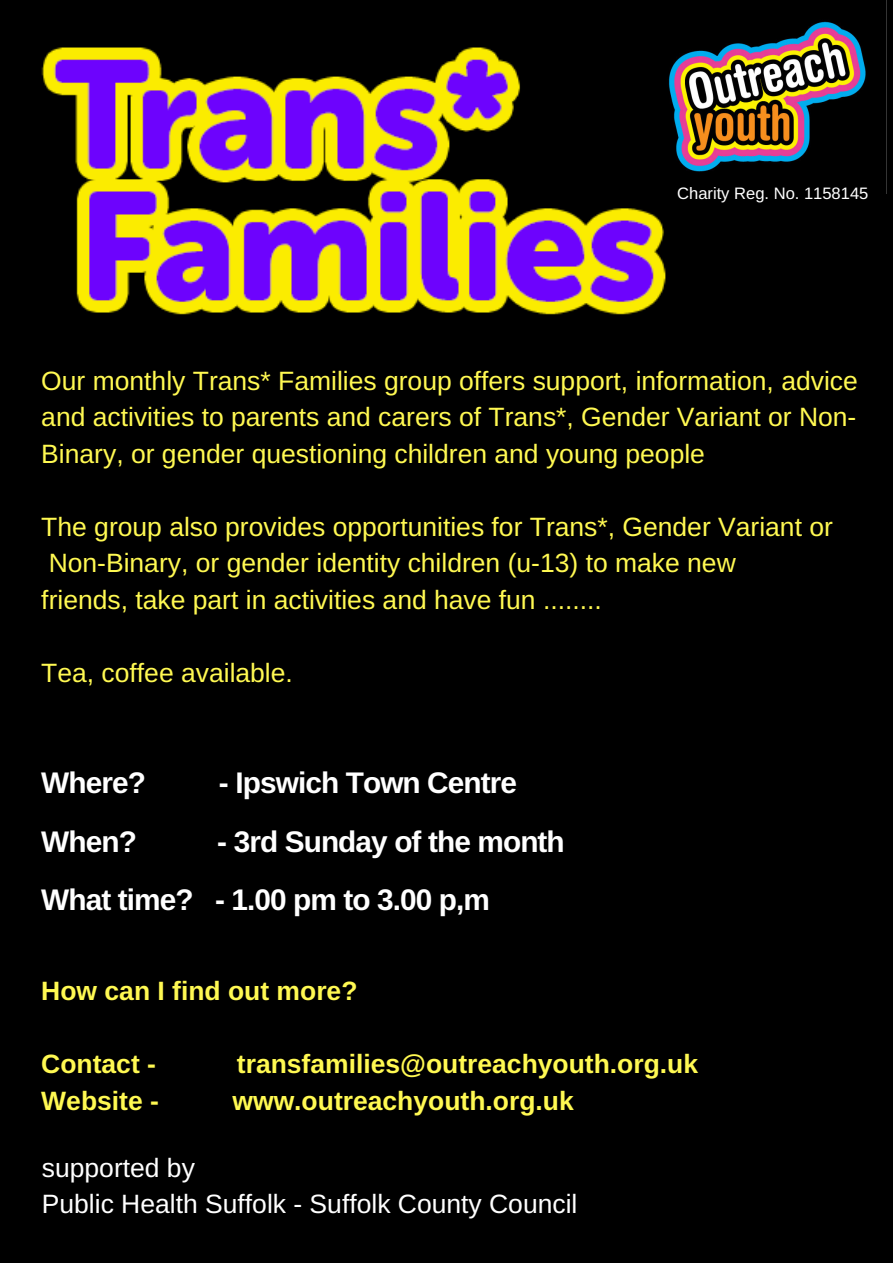
<style>
.page{position:relative;width:893px;height:1263px;background:#000}
.page>*{position:absolute;margin:0;border:0;box-sizing:border-box;transform-origin:0 0}
.t1{font:700 29.78px/58.5px "Arimo";letter-spacing:-.03em;color:#fff}
.t2{font:26.47px/36.6px "Arimo";color:#fff952;text-align:justify}
.t3{font:700 26.47px "Arimo";color:#fff952}
.t4{font:26.47px/36.6px "Arimo";color:#fff}
.t5{font:16.58px "Arimo";color:#fff}
</style>
<div class="page">
<img style="left:41px;top:47px;width:625px;height:268px">
<img style="left:644px;top:0;width:243px;height:193px">
<p class="t5" style="left:677px;top:184px;width:193px">Charity Reg. No. 1158145</p>
<p class="t2" style="left:41px;top:362px;width:818px">Our monthly Trans* Families group offers support, information, advice and activities to parents and carers of Trans*, Gender Variant or Non-Binary, or gender questioning children and young people</p>
<p class="t2" style="left:41px;top:508px;width:793px;text-align:left">The group also provides opportunities for Trans*, Gender Variant or<br>Non-Binary, or gender identity children (u-13) to make new<br>friends, take part in activities and have fun ........</p>
<p class="t2" style="left:41px;top:655px;width:253px">Tea, coffee available.</p>
<p class="t1" style="left:41px;top:753px;width:106px">Where?</p>
<p class="t1" style="left:219px;top:753px;width:300px">- Ipswich Town Centre</p>
<p class="t1" style="left:41px;top:812px;width:97px">When?</p>
<p class="t1" style="left:41px;top:812px;width:525px;text-indent:176px">- 3rd Sunday of the month<br>What time? - 1.00 pm to 3.00 p,m</p>
<p class="t3" style="left:41px;top:976px;width:318px">How can I find out more?</p>
<p class="t3" style="left:41px;top:1049px;width:116px">Contact -</p>
<p class="t3" style="left:237px;top:1049px;width:463px">transfamilies@outreachyouth.org.uk</p>
<p class="t3" style="left:41px;top:1085px;width:119px">Website -</p>
<p class="t3" style="left:232px;top:1085px;width:343px">www.outreachyouth.org.uk</p>
<p class="t4" style="left:42px;top:1149px;width:537px">supported by<br>Public Health Suffolk - Suffolk County Council</p>
</div>
